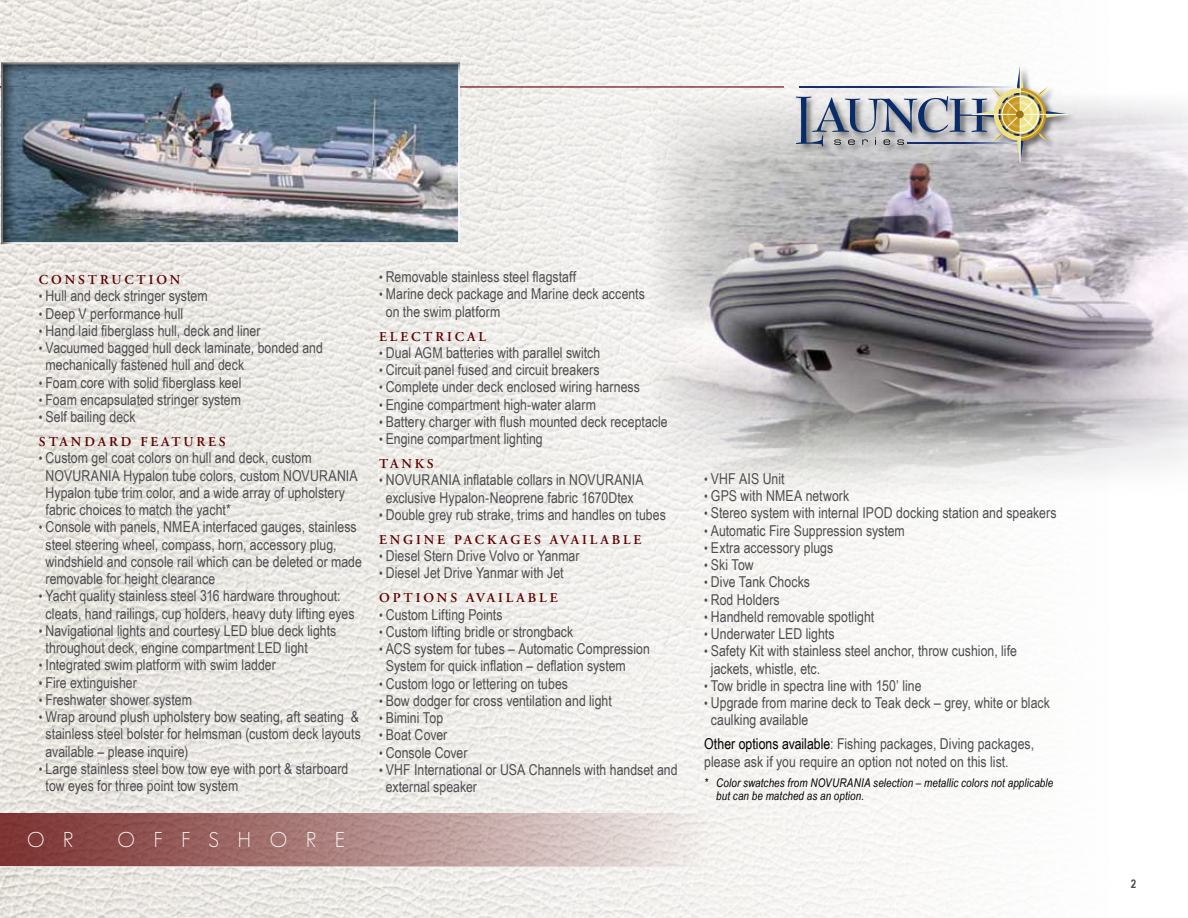
<style>
.page{position:relative;width:1188px;height:918px;background:#fff}
.page>*{position:absolute;margin:0;border:0;box-sizing:border-box;transform-origin:0 0}
.t1{font:21px "Sans Serif FLF";letter-spacing:.9em;color:#fff}
.t2{font:15px/17.2px "Arial Narrow";color:#4d4d4f}
.t3{font:600 13.5px "Adobe Garamond Pro";letter-spacing:.215em;color:#5e0000}
.t4{font:italic 12px/13.5px "Arial Narrow";letter-spacing:.01em;color:#000}
.t5{font:700 12px "Arial Narrow";color:#4d4d4f}
.s1{font-size:13.5px}
.s2{color:#000}
</style>
<div class="page">
<img style="left:0;top:0;width:1011px;height:918px">
<img style="left:649px;top:93px;width:539px;height:406px">
<img style="left:0;top:143px;width:1px;height:775px">
<hr style="left:0;top:86px;width:784px;height:2px;background:#5e0000">
<div style="left:1px;top:60px;width:461px;height:185px;background:#000;opacity:.65"></div>
<div style="left:794px;top:64px;width:283px;height:108px;background:#000;opacity:.55"></div>
<svg style="left:796px;top:65px;width:273px;height:99px"></svg>
<hr style="left:1020px;top:66px;width:1px;height:97px;background:#fff">
<div style="left:1016px;top:110px;width:8px;height:8px;background:#9b7714;border-radius:50%"></div>
<div style="left:0;top:813px;width:707px;height:54px;background:linear-gradient(to right,#772b29,#edeae7)"></div>
<hr style="left:0;top:813px;width:1px;height:54px;background:#1e3445">
<hr style="left:0;top:866px;width:858px;height:1px;background:#fff">
<p class="t3" style="left:39px;top:272px;width:143px">CONSTRUCTION</p>
<p class="t2" style="left:39px;top:287px;width:170px"><span class="s1">•</span> Hull and deck stringer system</p>
<p class="t2" style="left:39px;top:304px;width:146px"><span class="s1">•</span> Deep V performance hull</p>
<p class="t2" style="left:39px;top:321px;width:223px"><span class="s1">•</span> Hand laid fiberglass hull, deck and liner</p>
<p class="t2" style="left:46px;top:339px;width:279px;text-indent:-7px"><span class="s1">•</span> Vacuumed bagged hull deck laminate, bonded and mechanically fastened hull and deck</p>
<p class="t2" style="left:39px;top:373px;width:204px"><span class="s1">•</span> Foam core with solid fiberglass keel</p>
<p class="t2" style="left:39px;top:390px;width:204px"><span class="s1">•</span> Foam encapsulated stringer system</p>
<p class="t2" style="left:39px;top:408px;width:98px"><span class="s1">•</span> Self bailing deck</p>
<p class="t3" style="left:39px;top:434px;width:188px">STANDARD FEATURES</p>
<p class="t2" style="left:46px;top:449px;width:314px;text-indent:-7px"><span class="s1">•</span> Custom gel coat colors on hull and deck, custom NOVURANIA Hypalon tube colors, custom NOVURANIA Hypalon tube trim color, and a wide array of upholstery fabric choices to match the yacht*</p>
<p class="t2" style="left:46px;top:518px;width:318px;text-indent:-7px"><span class="s1">•</span> Console with panels, NMEA interfaced gauges, stainless steel steering wheel, compass, horn, accessory plug, windshield and console rail which can be deleted or made removable for height clearance</p>
<p class="t2" style="left:46px;top:587px;width:310px;text-indent:-7px"><span class="s1">•</span> Yacht quality stainless steel 316 hardware throughout: cleats, hand railings, cup holders, heavy duty lifting eyes</p>
<p class="t2" style="left:46px;top:621px;width:292px;text-indent:-7px"><span class="s1">•</span> Navigational lights and courtesy LED blue deck lights throughout deck, engine compartment LED light</p>
<p class="t2" style="left:39px;top:656px;width:239px"><span class="s1">•</span> Integrated swim platform with swim ladder</p>
<p class="t2" style="left:39px;top:673px;width:100px"><span class="s1">•</span> Fire extinguisher</p>
<p class="t2" style="left:39px;top:690px;width:155px"><span class="s1">•</span> Freshwater shower system</p>
<p class="t2" style="left:46px;top:708px;width:317px;text-indent:-7px"><span class="s1">•</span> Wrap around plush upholstery bow seating, aft seating &amp; stainless steel bolster for helmsman (custom deck layouts available – please inquire)</p>
<p class="t2" style="left:46px;top:759px;width:304px;text-indent:-7px"><span class="s1">•</span> Large stainless steel bow tow eye with port &amp; starboard tow eyes for three point tow system</p>
<h1 class="t1" style="left:27px;top:828px;width:48px">O R</h1>
<h1 class="t1" style="left:118px;top:828px;width:229px">OFFSHORE</h1>
<p class="t2" style="left:379px;top:268px;width:199px"><span class="s1">•</span> Removable stainless steel flagstaff</p>
<p class="t2" style="left:386px;top:285px;width:261px;text-indent:-7px"><span class="s1">•</span> Marine deck package and Marine deck accents on the swim platform</p>
<p class="t3" style="left:379px;top:328px;width:108px">ELECTRICAL</p>
<p class="t2" style="left:379px;top:343px;width:223px"><span class="s1">•</span> Dual AGM batteries with parallel switch</p>
<p class="t2" style="left:379px;top:361px;width:222px"><span class="s1">•</span> Circuit panel fused and circuit breakers</p>
<p class="t2" style="left:379px;top:378px;width:262px"><span class="s1">•</span> Complete under deck enclosed wiring harness</p>
<p class="t2" style="left:379px;top:395px;width:218px"><span class="s1">•</span> Engine compartment high-water alarm</p>
<p class="t2" style="left:379px;top:412px;width:290px"><span class="s1">•</span> Battery charger with flush mounted deck receptacle</p>
<p class="t2" style="left:379px;top:430px;width:165px"><span class="s1">•</span> Engine compartment lighting</p>
<p class="t3" style="left:379px;top:456px;width:56px">TANKS</p>
<p class="t2" style="left:379px;top:471px;width:266px;text-align:center"><span class="s1">•</span> NOVURANIA inflatable collars in NOVURANIA exclusive Hypalon-Neoprene fabric 1670Dtex</p>
<p class="t2" style="left:379px;top:505px;width:288px"><span class="s1">•</span> Double grey rub strake, trims and handles on tubes</p>
<p class="t3" style="left:379px;top:532px;width:264px">ENGINE PACKAGES AVAILABLE</p>
<p class="t2" style="left:379px;top:547px;width:202px"><span class="s1">•</span> Diesel Stern Drive Volvo or Yanmar</p>
<p class="t2" style="left:379px;top:564px;width:186px"><span class="s1">•</span> Diesel Jet Drive Yanmar with Jet</p>
<p class="t3" style="left:379px;top:590px;width:36px">OPTIONS</p>
<p class="t3" style="left:466px;top:590px;width:93px">AVAILABLE</p>
<p class="t2" style="left:379px;top:605px;width:125px"><span class="s1">•</span> Custom Lifting Points</p>
<p class="t2" style="left:379px;top:622px;width:196px"><span class="s1">•</span> Custom lifting bridle or strongback</p>
<p class="t2" style="left:386px;top:640px;width:266px;text-indent:-7px"><span class="s1">•</span> ACS system for tubes – Automatic Compression<br>System for quick inflation – deflation system</p>
<p class="t2" style="left:379px;top:674px;width:191px"><span class="s1">•</span> Custom logo or lettering on tubes</p>
<p class="t2" style="left:379px;top:691px;width:234px"><span class="s1">•</span> Bow dodger for cross ventilation and light</p>
<p class="t2" style="left:379px;top:709px;width:66px"><span class="s1">•</span> Bimini Top</p>
<p class="t2" style="left:379px;top:726px;width:70px"><span class="s1">•</span> Boat Cover</p>
<p class="t2" style="left:379px;top:743px;width:90px"><span class="s1">•</span> Console Cover</p>
<p class="t2" style="left:386px;top:760px;width:293px;text-indent:-7px"><span class="s1">•</span> VHF International or USA Channels with handset and external speaker</p>
<p class="t2" style="left:704px;top:469px;width:82px"><span class="s1">•</span> VHF AIS Unit</p>
<p class="t2" style="left:704px;top:487px;width:147px"><span class="s1">•</span> GPS with NMEA network</p>
<p class="t2" style="left:704px;top:504px;width:354px"><span class="s1">•</span> Stereo system with internal IPOD docking station and speakers</p>
<p class="t2" style="left:704px;top:521px;width:202px"><span class="s1">•</span> Automatic Fire Suppression system</p>
<p class="t2" style="left:704px;top:538px;width:131px"><span class="s1">•</span> Extra accessory plugs</p>
<p class="t2" style="left:704px;top:556px;width:51px"><span class="s1">•</span> Ski Tow</p>
<p class="t2" style="left:704px;top:573px;width:107px"><span class="s1">•</span> Dive Tank Chocks</p>
<p class="t2" style="left:704px;top:590px;width:77px"><span class="s1">•</span> Rod Holders</p>
<p class="t2" style="left:704px;top:607px;width:172px"><span class="s1">•</span> Handheld removable spotlight</p>
<p class="t2" style="left:704px;top:625px;width:132px"><span class="s1">•</span> Underwater LED lights</p>
<p class="t2" style="left:711px;top:642px;width:308px;text-indent:-7px"><span class="s1">•</span> Safety Kit with stainless steel anchor, throw cushion, life jackets, whistle, etc.</p>
<p class="t2" style="left:704px;top:676px;width:219px"><span class="s1">•</span> Tow bridle in spectra line with 150’ line</p>
<p class="t2" style="left:711px;top:694px;width:341px;text-indent:-7px"><span class="s1">•</span> Upgrade from marine deck to Teak deck – grey, white or black caulking available</p>
<p class="t2" style="left:704px;top:735px;width:331px"><span class="s2">Other options available</span>: Fishing packages, Diving packages, please ask if you require an option not noted on this list.</p>
<p class="t4" style="left:716px;top:776px;width:339px;text-indent:-12px">* Color swatches from NOVURANIA selection – metallic colors not applicable but can be matched as an option.</p>
<p class="t5" style="left:1131px;top:875px;width:7px">2</p>
</div>
